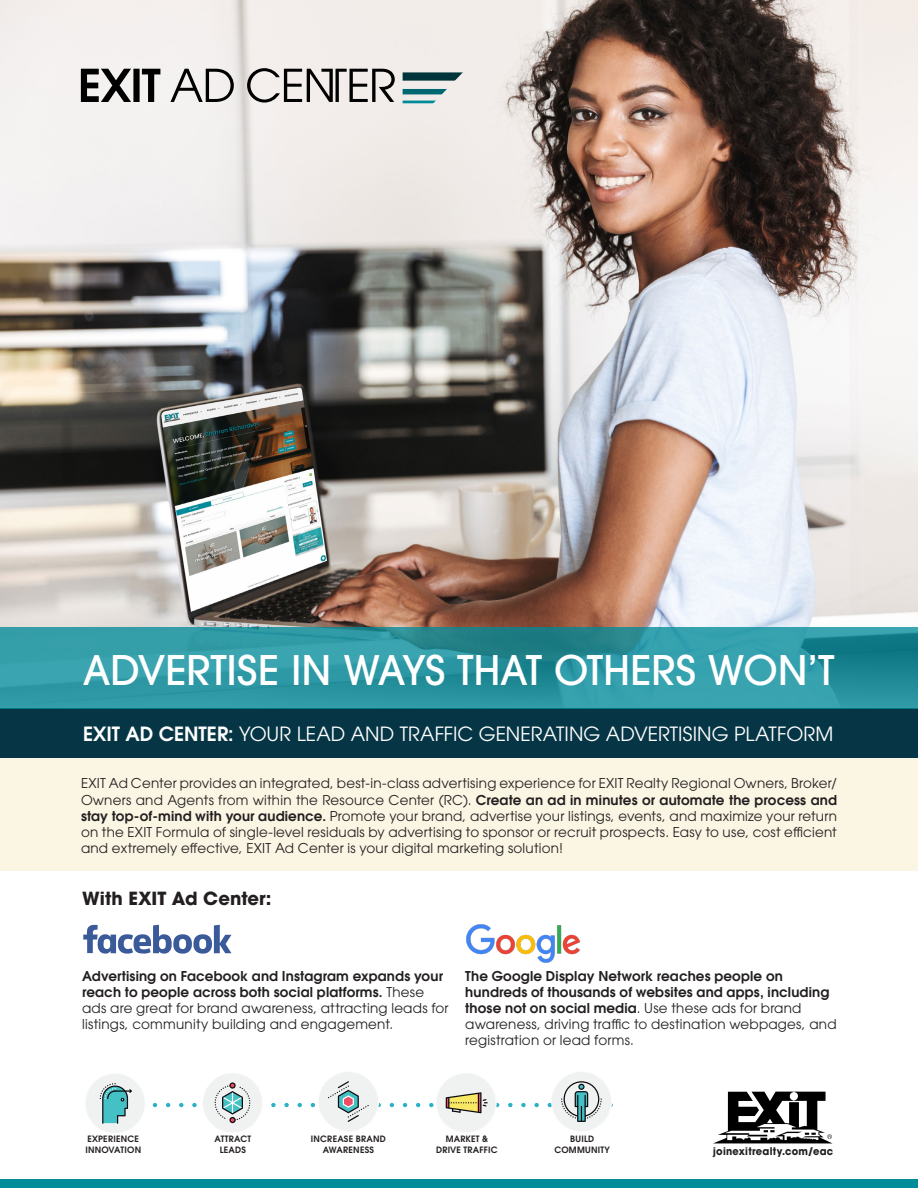
<style>
.page{position:relative;width:918px;height:1188px;background:#fff}
.page>*{position:absolute;margin:0;border:0;box-sizing:border-box;transform-origin:0 0}
.t1{font:500 40.5px "ITC Avant Garde Pro";letter-spacing:-.01em;color:#fff}
.t2{font:19.5px "ITC Avant Garde Pro";color:#fff}
.t3{font:700 18px "ITC Avant Garde Pro";color:#231f20}
.t4{font:13.5px/16.2px "ITC Avant Garde Pro";letter-spacing:.015em;color:#231f20;text-align:justify}
.t5{font:600 13.5px/16.2px "ITC Avant Garde Pro";letter-spacing:.01em;color:#231f20}
.t6{font:700 10.5px "ITC Avant Garde Pro";letter-spacing:.025em;color:#231f20;scale:.94 1}
.t7{font:600 8.7px/10.5px "ITC Avant Garde Pro";letter-spacing:.025em;color:#231f20}
.s1{font-weight:600}
.s2{font-weight:400}
</style>
<div class="page">
<img style="left:0;top:0;width:918px;height:628px">
<div style="left:0;top:1179px;width:918px;height:9px;background:#008b99"></div>
<svg style="left:714px;top:1092px;width:118px;height:51px"></svg>
<div style="left:0;top:758px;width:918px;height:113px;background:#fbf6e4"></div>
<div style="left:0;top:709px;width:918px;height:49px;background:#063646"></div>
<svg style="left:0;top:628px;width:918px;height:81px;background:#2d97a3"></svg>
<svg style="left:81px;top:68px;width:314px;height:35px"></svg>
<div style="left:403px;top:72px;width:62px;height:9px;background:#00343b"></div>
<svg style="left:403px;top:89px;width:62px;height:5px"></svg>
<hr style="left:403px;top:101px;width:62px;height:2px;background:#008b99">
<img style="left:466px;top:925px;width:114px;height:38px">
<svg style="left:83px;top:925px;width:148px;height:29px"></svg>
<div style="left:319px;top:1072px;width:59px;height:59px;background:#f0f1f1;border-radius:50%"></div>
<div style="left:552px;top:1072px;width:59px;height:59px;background:#f0f1f1;border-radius:50%"></div>
<div style="left:437px;top:1073px;width:59px;height:59px;background:#f0f1f1;border-radius:50%"></div>
<div style="left:203px;top:1073px;width:59px;height:59px;background:#f0f1f1;border-radius:50%"></div>
<div style="left:86px;top:1074px;width:59px;height:59px;background:#f0f1f1;border-radius:50%"></div>
<svg style="left:100px;top:1081px;width:502px;height:43px"></svg>
<p class="t1" style="left:83px;top:644px;width:753px">ADVERTISE IN WAYS THAT OTHERS WON’T</p>
<p class="t2" style="left:83px;top:722px;width:752px"><span class="s1">EXIT AD CENTER:</span> YOUR LEAD AND TRAFFIC GENERATING ADVERTISING PLATFORM</p>
<p class="t4" style="left:81px;top:775px;width:758px">EXIT Ad Center provides an integrated, best-in-class advertising experience for EXIT Realty Regional Owners, Broker/ Owners and Agents from within the Resource Center (RC). <span class="s1">Create an ad in minutes or automate the process and stay top-of-mind with your audience.</span> Promote your brand, advertise your listings, events, and maximize your return on the EXIT Formula of single-level residuals by advertising to sponsor or recruit prospects. Easy to use, cost efficient and extremely effective, EXIT Ad Center is your digital marketing solution!</p>
<p class="t3" style="left:82px;top:886px;width:191px">With EXIT Ad Center:</p>
<p class="t4" style="left:82px;top:967px;width:368px;text-align:left"><span class="s1">Advertising on Facebook and Instagram expands your reach to people across both social platforms.</span> These ads are great for brand awareness, attracting leads for listings, community building and engagement.</p>
<p class="t5" style="left:465px;top:967px;width:373px">The Google Display Network reaches people on hundreds of thousands of websites and apps, including those not on social media<span class="s2">. Use these ads for brand awareness, driving traffic to destination webpages, and registration or lead forms.</span></p>
<p class="t7" style="left:85px;top:1134px;width:57px">EXPERIENCE<br>INNOVATION</p>
<p class="t7" style="left:215px;top:1134px;width:38px">ATTRACT</p>
<p class="t7" style="left:220px;top:1144px;width:28px">LEADS</p>
<p class="t7" style="left:311px;top:1134px;width:77px">INCREASE BRAND</p>
<p class="t7" style="left:323px;top:1144px;width:53px">AWARENESS</p>
<p class="t7" style="left:446px;top:1134px;width:44px">MARKET &amp;</p>
<p class="t7" style="left:436px;top:1144px;width:63px">DRIVE TRAFFIC</p>
<p class="t7" style="left:570px;top:1134px;width:25px">BUILD</p>
<p class="t7" style="left:554px;top:1144px;width:57px">COMMUNITY</p>
<p class="t6" style="left:713px;top:1144px;width:130px">joinexitrealty.com/eac</p>
</div>
